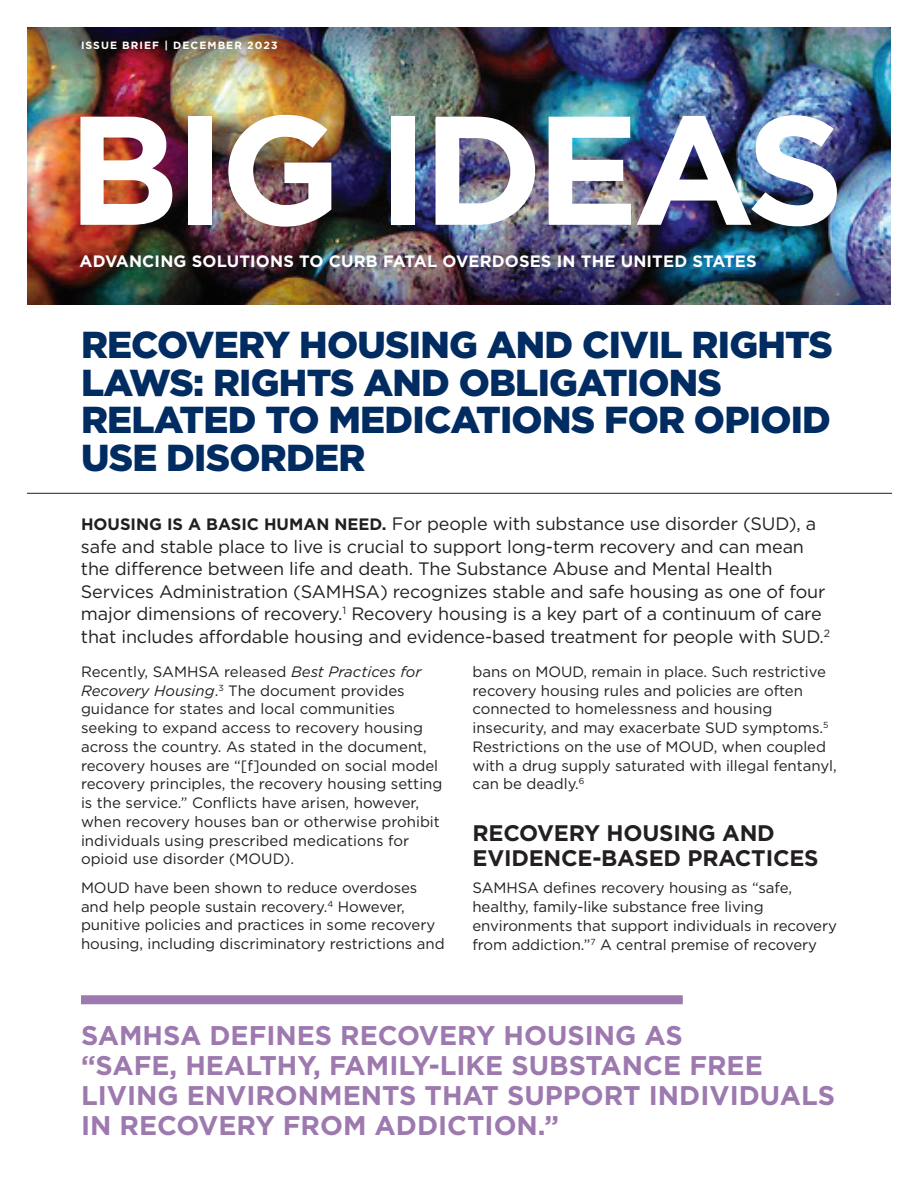
<style>
.page{position:relative;width:918px;height:1188px;background:#fff}
.page>*{position:absolute;margin:0;border:0;box-sizing:border-box;transform-origin:0 0}
.t1{font:700 154.5px "Gotham";letter-spacing:-.04em;color:#fff}
.t2{font:900 37.5px/37.5px "Gotham";letter-spacing:-.02em;color:#002c62}
.t3{font:700 27px/30px "Gotham";color:#9d79af}
.t4{font:700 22.5px/24.8px "Gotham";letter-spacing:-.01em;color:#231f20}
.t5{font:18px/22.5px "Gotham";letter-spacing:-.01em;color:#231f20}
.t6{font:700 16.5px "Gotham";letter-spacing:.01em;color:#fff}
.t7{font:15px/18.8px "Gotham";letter-spacing:-.005em;color:#231f20}
.t8{font:700 10.5px "Gotham";letter-spacing:.1em;color:#fff}
.s1{font-weight:700;font-size:16.5px}
.s2{font-style:italic}
</style>
<div class="page">
<div style="left:81px;top:995px;width:602px;height:9px;background:#9d79af"></div>
<hr style="left:27px;top:493px;width:865px;height:1px;background:#231f20">
<img style="left:27px;top:83px;width:864px;height:150px">
<img style="left:27px;top:27px;width:864px;height:56px">
<img style="left:27px;top:233px;width:864px;height:71px">
<h1 class="t8" style="left:81px;top:38px;width:198px">ISSUE BRIEF | DECEMBER 2023</h1>
<h1 class="t1" style="left:68px;top:68px;width:779px">BIG IDEAS</h1>
<h1 class="t6" style="left:80px;top:250px;width:679px">ADVANCING SOLUTIONS TO CURB FATAL OVERDOSES IN THE UNITED STATES</h1>
<h2 class="t2" style="left:81px;top:326px;width:754px">RECOVERY HOUSING AND CIVIL RIGHTS<br>LAWS: RIGHTS AND OBLIGATIONS<br>RELATED TO MEDICATIONS FOR OPIOID<br>USE DISORDER</h2>
<p class="t5" style="left:81px;top:512px;width:751px"><span class="s1">HOUSING IS A BASIC HUMAN NEED.</span> For people with substance use disorder (SUD), a safe and stable place to live is crucial to support long-term recovery and can mean the difference between life and death. The Substance Abuse and Mental Health Services Administration (SAMHSA) recognizes stable and safe housing as one of four major dimensions of recovery.<sup>1</sup> Recovery housing is a key part of a continuum of care that includes affordable housing and evidence-based treatment for people with SUD.<sup>2</sup></p>
<p class="t7" style="left:81px;top:662px;width:363px">Recently, SAMHSA released <span class="s2">Best Practices for Recovery Housing</span>.<sup>3</sup> The document provides guidance for states and local communities seeking to expand access to recovery housing across the country. As stated in the document, recovery houses are “[f]ounded on social model recovery principles, the recovery housing setting is the service.” Conflicts have arisen, however, when recovery houses ban or otherwise prohibit individuals using prescribed medications for opioid use disorder (MOUD).</p>
<p class="t7" style="left:81px;top:878px;width:365px">MOUD have been shown to reduce overdoses and help people sustain recovery.<sup>4</sup> However, punitive policies and practices in some recovery housing, including discriminatory restrictions and</p>
<p class="t7" style="left:473px;top:662px;width:366px">bans on MOUD, remain in place. Such restrictive recovery housing rules and policies are often connected to homelessness and housing insecurity, and may exacerbate SUD symptoms.<sup>5<br></sup>Restrictions on the use of MOUD, when coupled with a drug supply saturated with illegal fentanyl, can be deadly.<sup>6</sup></p>
<h3 class="t4" style="left:472px;top:821px;width:348px">RECOVERY HOUSING AND<br>EVIDENCE-BASED PRACTICES</h3>
<p class="t7" style="left:472px;top:878px;width:366px">SAMHSA defines recovery housing as “safe, healthy, family-like substance free living environments that support individuals in recovery from addiction.”<sup>7</sup> A central premise of recovery</p>
<p class="t3" style="left:81px;top:1020px;width:755px">SAMHSA DEFINES RECOVERY HOUSING AS<br>“SAFE, HEALTHY, FAMILY-LIKE SUBSTANCE FREE LIVING ENVIRONMENTS THAT SUPPORT INDIVIDUALS IN RECOVERY FROM ADDICTION.”</p>
</div>
